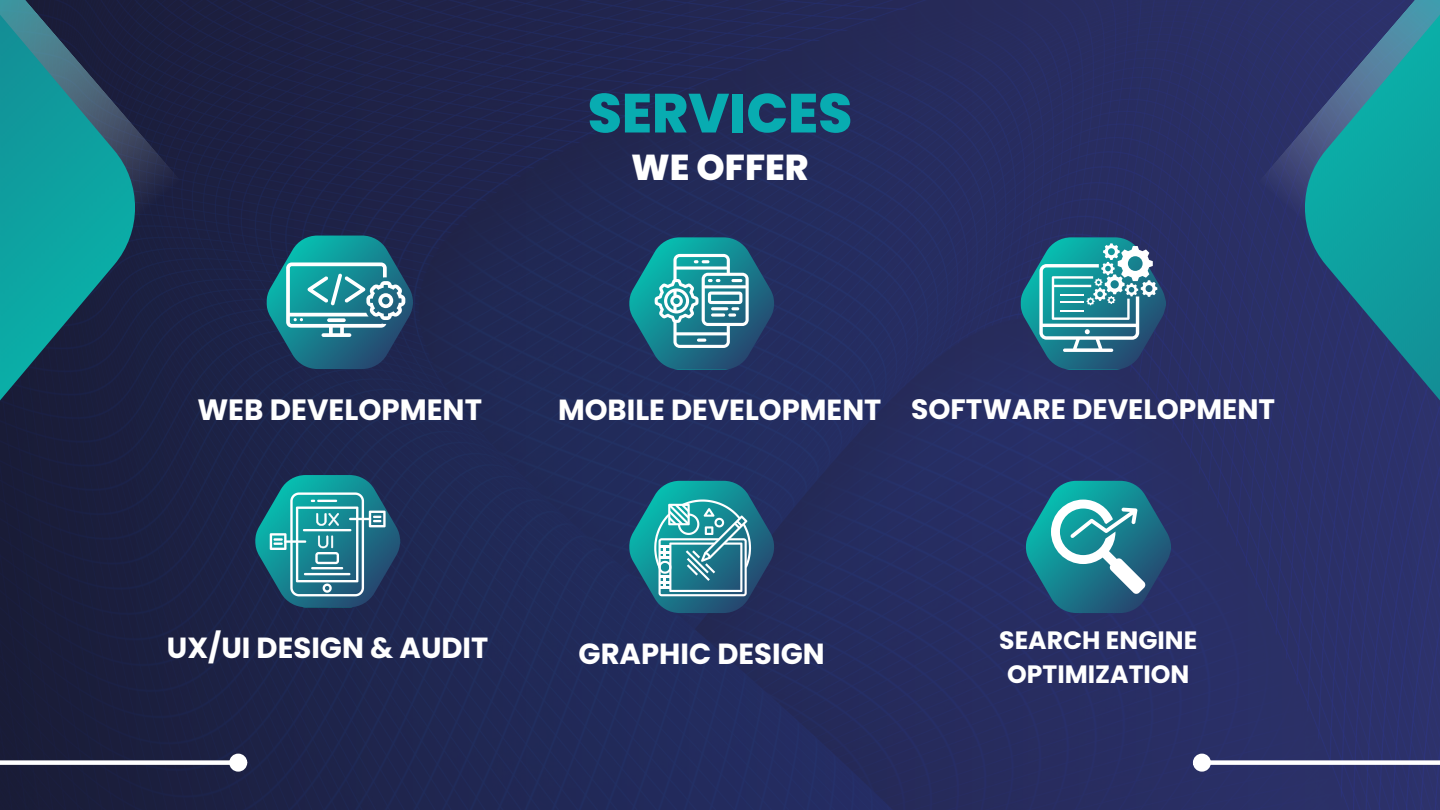
<style>
.page{position:relative;width:1440px;height:810px;background:#fff}
.page>*{position:absolute;margin:0;border:0;box-sizing:border-box;transform-origin:0 0}
.t1{font:800 55px "Poppins";color:#08acb1}
.t2{font:800 36px "Poppins";color:#fff}
.t3{font:700 29.4px "Poppins";color:#fff}
.t4{font:700 29.1px "Poppins";color:#fff}
.t5{font:700 28.1px "Poppins";color:#fff}
.t6{font:700 25.1px/34.5px "Poppins";color:#fff;text-align:center}
</style>
<div class="page">
<img style="left:0;top:0;width:1440px;height:810px">
<svg style="left:1258px;top:0;width:40px;height:225px;background:#2c3268"></svg>
<svg style="left:142px;top:0;width:40px;height:225px;background:#1d2141"></svg>
<svg style="left:0;top:0;width:142px;height:730px;background:#19495d"></svg>
<svg style="left:1298px;top:0;width:142px;height:730px;background:#25567d"></svg>
<div style="left:1210px;top:760px;width:230px;height:5px;background:#fff"></div>
<div style="left:1195px;top:756px;width:14px;height:13px;background:#fff;border-radius:50%"></div>
<div style="left:1193px;top:754px;width:18px;height:18px;border:4px solid #fff;border-radius:50%"></div>
<div style="left:0;top:760px;width:230px;height:5px;background:#fff"></div>
<div style="left:231px;top:756px;width:14px;height:13px;background:#fff;border-radius:50%"></div>
<div style="left:229px;top:754px;width:18px;height:18px;border:4px solid #fff;border-radius:50%"></div>
<svg style="left:265px;top:236px;width:149px;height:133px;background:#357c8e"></svg>
<svg style="left:628px;top:237px;width:147px;height:133px;background:#3b8093"></svg>
<svg style="left:1025px;top:481px;width:147px;height:132px;background:#387e94"></svg>
<svg style="left:254px;top:475px;width:147px;height:132px;background:#377d8f"></svg>
<svg style="left:628px;top:481px;width:147px;height:132px;background:#387f93"></svg>
<svg style="left:1019px;top:237px;width:148px;height:133px;background:#438498"></svg>
<p class="t1" style="left:588px;top:75px;width:266px">SERVICES</p>
<p class="t2" style="left:631px;top:143px;width:179px">WE OFFER</p>
<p class="t3" style="left:197px;top:389px;width:286px">WEB DEVELOPMENT</p>
<p class="t4" style="left:558px;top:390px;width:325px">MOBILE DEVELOPMENT</p>
<p class="t5" style="left:911px;top:389px;width:366px">SOFTWARE DEVELOPMENT</p>
<p class="t4" style="left:167px;top:628px;width:323px">UX/UI DESIGN &amp; AUDIT</p>
<p class="t4" style="left:579px;top:633px;width:248px">GRAPHIC DESIGN</p>
<p class="t6" style="left:999px;top:623px;width:200px">SEARCH ENGINE<br>OPTIMIZATION</p>
</div>
